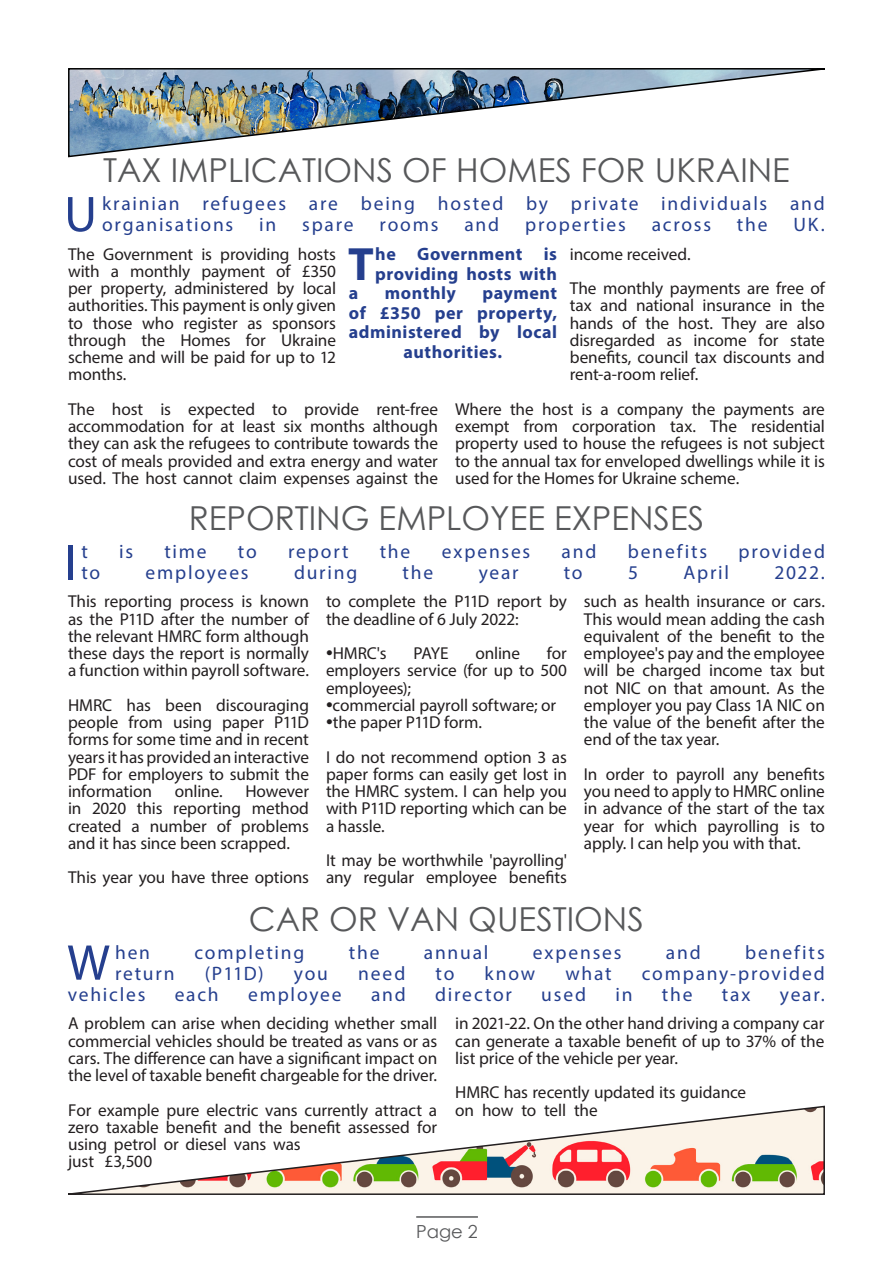
<style>
.page{position:relative;width:893px;height:1263px;background:#fff}
.page>*{position:absolute;margin:0;border:0;box-sizing:border-box;transform-origin:0 0}
.t1{font:50.7px "Myriad Pro";color:#253f8e}
.t2{font:700 46.95px "Myriad Pro";color:#253f8e}
.t3{font:33px "Century Gothic";color:#57585a}
.t4{font:19.5px/21px "Myriad Pro";letter-spacing:.09em;color:#253f8e}
.t5{font:700 18px/19.5px "Myriad Pro";letter-spacing:.03em;color:#253f8e}
.t6{font:18px "Century Gothic";color:#57585a}
.t7{font:17.25px/17.2px "Myriad Pro";letter-spacing:-.005em;color:#231f20;text-align:justify}
.s1{font-size:24px}
</style>
<div class="page">
<hr style="left:416px;top:1216px;width:62px;height:2px;background:#57585a">
<img style="left:68px;top:68px;width:757px;height:90px">
<svg style="left:68px;top:1105px;width:757px;height:90px"></svg>
<p class="t3" style="left:103px;top:147px;width:688px">TAX IMPLICATIONS OF HOMES FOR UKRAINE</p>
<p class="t1" style="left:64px;top:183px;width:34px">U</p>
<p class="t4" style="left:102px;top:193px;width:724px">krainian refugees are being hosted by private individuals and organisations</p>
<p class="t4" style="left:259px;top:214px;width:19px">in</p>
<p class="t4" style="left:302px;top:214px;width:53px">spare</p>
<p class="t4" style="left:380px;top:214px;width:60px">rooms</p>
<p class="t4" style="left:464px;top:214px;width:36px">and</p>
<p class="t4" style="left:525px;top:214px;width:102px">properties</p>
<p class="t4" style="left:652px;top:214px;width:61px">across</p>
<p class="t4" style="left:737px;top:214px;width:32px">the</p>
<p class="t4" style="left:793px;top:214px;width:33px">UK.</p>
<p class="t2" style="left:348px;top:233px;width:27px">T</p>
<p class="t5" style="left:375px;top:244px;width:183px">he Government is providing hosts with</p>
<p class="t5" style="left:349px;top:283px;width:11px">a</p>
<p class="t5" style="left:385px;top:283px;width:73px">monthly</p>
<p class="t5" style="left:482px;top:283px;width:76px">payment</p>
<p class="t5" style="left:349px;top:302px;width:210px">of £350 per property,</p>
<p class="t5" style="left:349px;top:322px;width:210px">administered by local</p>
<p class="t5" style="left:404px;top:341px;width:100px">authorities.</p>
<p class="t7" style="left:68px;top:245px;width:270px">The Government is providing hosts with a monthly payment of £350 per property, administered by local authorities. This payment is only given to those who register as sponsors through the Homes for Ukraine scheme and will be paid for up to 12 months.</p>
<p class="t7" style="left:68px;top:400px;width:371px">The host is expected to provide rent-free accommodation for at least six months although they can ask the refugees to contribute towards the cost of meals provided and extra energy and water used. The host cannot claim expenses against the</p>
<p class="t7" style="left:570px;top:245px;width:122px">income received.</p>
<p class="t7" style="left:570px;top:279px;width:257px">The monthly payments are free of tax and national insurance in the hands of the host. They are also disregarded as income for state benefits, council tax discounts and rent-a-room relief.</p>
<p class="t7" style="left:455px;top:400px;width:371px">Where the host is a company the payments are exempt from corporation tax. The residential property used to house the refugees is not subject to the annual tax for enveloped dwellings while it is used for the Homes for Ukraine scheme.</p>
<p class="t3" style="left:189px;top:495px;width:517px">REPORTING EMPLOYEE EXPENSES</p>
<p class="t1" style="left:64px;top:531px;width:14px">I</p>
<p class="t4" style="left:81px;top:541px;width:8px">t</p>
<p class="t4" style="left:119px;top:541px;width:15px">is</p>
<p class="t4" style="left:164px;top:541px;width:44px">time</p>
<p class="t4" style="left:238px;top:541px;width:20px">to</p>
<p class="t4" style="left:288px;top:541px;width:62px">report</p>
<p class="t4" style="left:380px;top:541px;width:32px">the</p>
<p class="t4" style="left:442px;top:541px;width:90px">expenses</p>
<p class="t4" style="left:562px;top:541px;width:36px">and</p>
<p class="t4" style="left:628px;top:541px;width:81px">benefits</p>
<p class="t4" style="left:738px;top:541px;width:88px">provided</p>
<p class="t4" style="left:81px;top:562px;width:20px">to</p>
<p class="t4" style="left:146px;top:562px;width:105px">employees</p>
<p class="t4" style="left:294px;top:562px;width:65px">during</p>
<p class="t4" style="left:403px;top:562px;width:32px">the</p>
<p class="t4" style="left:479px;top:562px;width:41px">year</p>
<p class="t4" style="left:564px;top:562px;width:20px">to</p>
<p class="t4" style="left:628px;top:562px;width:12px">5</p>
<p class="t4" style="left:683px;top:562px;width:47px">April</p>
<p class="t4" style="left:774px;top:562px;width:52px">2022.</p>
<p class="t7" style="left:68px;top:593px;width:242px">This reporting process is known as the P11D after the number of the relevant HMRC form although these days the report is normally a function within payroll software.</p>
<p class="t7" style="left:68px;top:696px;width:242px">HMRC has been discouraging people from using paper P11D forms for some time and in recent years it has provided an interactive PDF for employers to submit the information</p>
<p class="t7" style="left:175px;top:782px;width:50px">online.</p>
<p class="t7" style="left:68px;top:782px;width:242px;text-indent:177px">However in 2020 this reporting method created a number of problems and it has since been scrapped.</p>
<p class="t7" style="left:68px;top:869px;width:242px">This year you have three options</p>
<p class="t7" style="left:326px;top:593px;width:242px">to complete the P11D report by the deadline of 6 July 2022:</p>
<p class="t7" style="left:326px;top:644px;width:62px"><span class="s1">•</span>HMRC's</p>
<p class="t7" style="left:413px;top:644px;width:37px">PAYE</p>
<p class="t7" style="left:475px;top:644px;width:46px">online</p>
<p class="t7" style="left:326px;top:644px;width:242px;text-indent:221px">for employers service (for up to 500 employees);</p>
<p class="t7" style="left:326px;top:696px;width:232px"><span class="s1">•</span>commercial payroll software; or</p>
<p class="t7" style="left:326px;top:713px;width:158px"><span class="s1">•</span>the paper P11D form.</p>
<p class="t7" style="left:326px;top:748px;width:242px">I do not recommend option 3 as paper forms can easily get lost in the HMRC system. I can help you with P11D reporting which can be a hassle.</p>
<p class="t7" style="left:326px;top:851px;width:242px">It may be worthwhile 'payrolling' any regular employee benefits</p>
<p class="t7" style="left:584px;top:593px;width:242px">such as health insurance or cars.<br>This would mean adding the cash equivalent of the benefit to the employee's pay and the employee will be charged income tax but not NIC on that amount. As the employer you pay Class 1A NIC on the value of the benefit after the end of the tax year.</p>
<p class="t7" style="left:584px;top:765px;width:242px">In order to payroll any benefits you need to apply to HMRC online in advance of the start of the tax year for which payrolling is to apply. I can help you with that.</p>
<p class="t3" style="left:249px;top:895px;width:396px">CAR OR VAN QUESTIONS</p>
<p class="t1" style="left:67px;top:931px;width:44px">W</p>
<p class="t4" style="left:115px;top:941px;width:37px">hen</p>
<p class="t4" style="left:195px;top:941px;width:111px">completing</p>
<p class="t4" style="left:349px;top:941px;width:32px">the</p>
<p class="t4" style="left:424px;top:941px;width:66px">annual</p>
<p class="t4" style="left:533px;top:941px;width:90px">expenses</p>
<p class="t4" style="left:666px;top:941px;width:36px">and</p>
<p class="t4" style="left:745px;top:941px;width:81px">benefits</p>
<p class="t4" style="left:115px;top:962px;width:61px">return</p>
<p class="t4" style="left:205px;top:962px;width:60px">(P11D)</p>
<p class="t4" style="left:294px;top:962px;width:36px">you</p>
<p class="t4" style="left:358px;top:962px;width:49px">need</p>
<p class="t4" style="left:436px;top:962px;width:20px">to</p>
<p class="t4" style="left:485px;top:962px;width:52px">know</p>
<p class="t4" style="left:565px;top:962px;width:48px">what</p>
<p class="t4" style="left:642px;top:962px;width:184px">company-provided</p>
<p class="t4" style="left:68px;top:983px;width:79px">vehicles</p>
<p class="t4" style="left:175px;top:983px;width:45px">each</p>
<p class="t4" style="left:248px;top:983px;width:95px">employee</p>
<p class="t4" style="left:371px;top:983px;width:36px">and</p>
<p class="t4" style="left:435px;top:983px;width:78px">director</p>
<p class="t4" style="left:541px;top:983px;width:46px">used</p>
<p class="t4" style="left:615px;top:983px;width:19px">in</p>
<p class="t4" style="left:662px;top:983px;width:32px">the</p>
<p class="t4" style="left:722px;top:983px;width:30px">tax</p>
<p class="t4" style="left:780px;top:983px;width:46px">year.</p>
<p class="t7" style="left:68px;top:1014px;width:371px">A problem can arise when deciding whether small commercial vehicles should be treated as vans or as cars. The difference can have a significant impact on the level of taxable benefit chargeable for the driver.</p>
<p class="t7" style="left:68px;top:1101px;width:370px;text-align:left">For example pure electric vans currently attract a zero taxable benefit and the benefit assessed for using petrol or diesel vans was<br>just £3,500</p>
<p class="t7" style="left:455px;top:1014px;width:371px">in 2021-22. On the other hand driving a company car can generate a taxable benefit of up to 37% of the list price of the vehicle per year.</p>
<p class="t7" style="left:455px;top:1083px;width:293px">HMRC has recently updated its guidance on how to tell the</p>
<p class="t6" style="left:416px;top:1218px;width:63px">Page 2</p>
</div>
